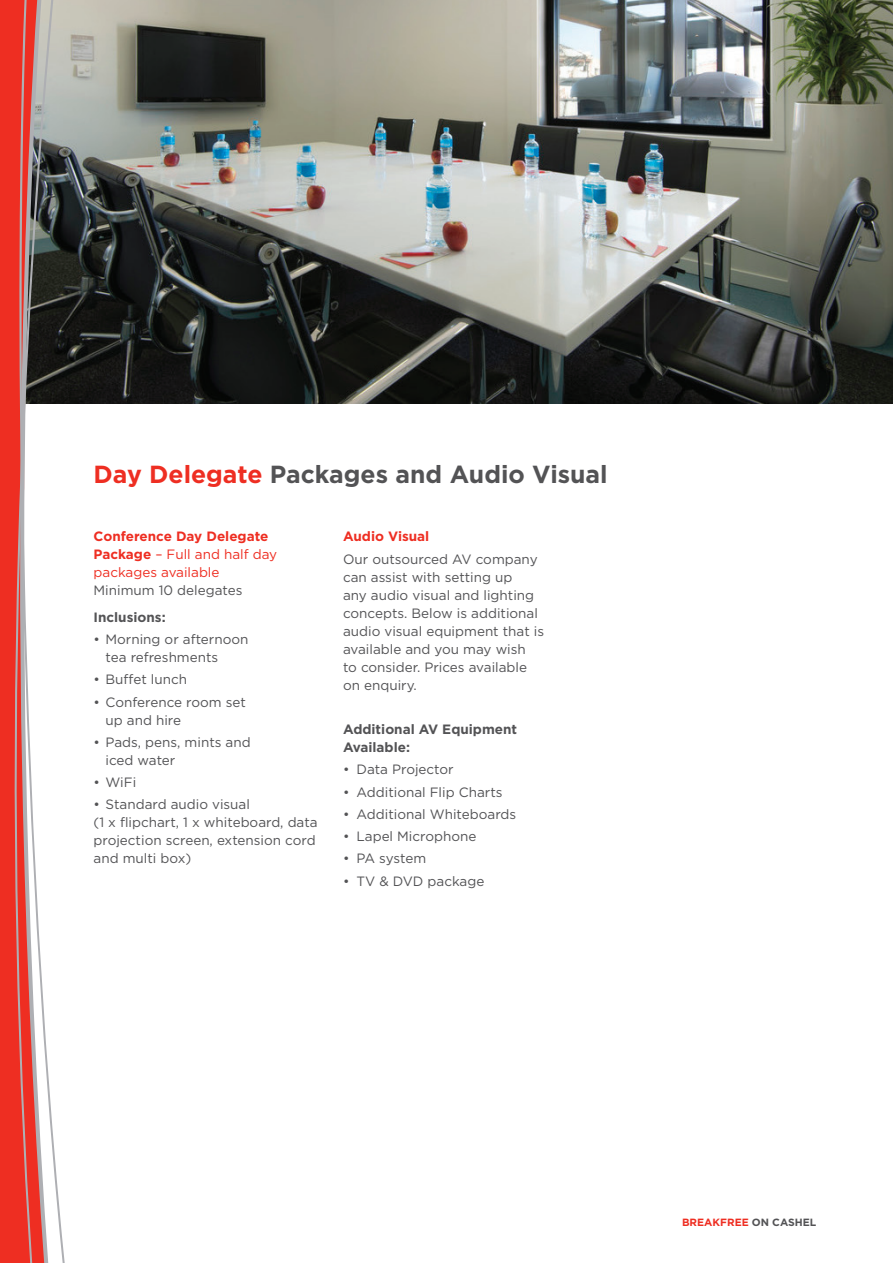
<style>
.page{position:relative;width:893px;height:1263px;background:#fff}
.page>*{position:absolute;margin:0;border:0;box-sizing:border-box;transform-origin:0 0}
.t1{font:700 24.75px "Gotham";color:#535355}
.t2{font:13.5px/18px "Gotham";color:#535355}
.t3{font:13.5px/18px "Gotham";color:#ee2e22}
.t4{font:700 13.5px/18px "Gotham";color:#535355}
.t5{font:700 13.5px "Gotham";color:#ee2e22}
.t6{font:700 10.5px "Gotham";color:#ee2e22}
.s1{color:#ee2e22}
.s2{font-weight:700}
.s3{color:#535355}
</style>
<div class="page">
<img style="left:73px;top:0;width:820px;height:404px">
<div style="left:0;top:0;width:7px;height:1263px;background:#ee2e22"></div>
<svg style="left:7px;top:0;width:66px;height:1263px"></svg>
<svg style="left:10px;top:0;width:48px;height:1263px;fill:#ee2e22"></svg>
<svg style="left:18px;top:0;width:36px;height:1263px"></svg>
<h1 class="t1" style="left:94px;top:460px;width:516px"><span class="s1">Day Delegate</span> Packages and Audio Visual</h1>
<p class="t3" style="left:94px;top:527px;width:185px"><span class="s2">Conference Day Delegate<br>Package</span> – Full and half day packages available</p>
<p class="t2" style="left:94px;top:581px;width:150px">Minimum 10 delegates</p>
<p class="t4" style="left:94px;top:608px;width:74px">Inclusions:</p>
<p class="t2" style="left:106px;top:630px;width:144px;text-indent:-12px">• Morning or afternoon tea refreshments</p>
<p class="t2" style="left:94px;top:670px;width:95px">• Buffet lunch</p>
<p class="t2" style="left:106px;top:692px;width:142px;text-indent:-12px">• Conference room set up and hire</p>
<p class="t2" style="left:106px;top:733px;width:147px;text-indent:-12px">• Pads, pens, mints and iced water</p>
<p class="t2" style="left:94px;top:773px;width:44px">• WiFi</p>
<p class="t2" style="left:94px;top:795px;width:226px">• Standard audio visual<br>(1 x flipchart, 1 x whiteboard, data projection screen, extension cord and multi box)</p>
<p class="t5" style="left:343px;top:529px;width:88px">Audio Visual</p>
<p class="t2" style="left:343px;top:550px;width:203px">Our outsourced AV company can assist with setting up<br>any audio visual and lighting concepts. Below is additional audio visual equipment that is available and you may wish<br>to consider. Prices available on enquiry.</p>
<p class="t4" style="left:343px;top:720px;width:176px">Additional AV Equipment<br>Available:</p>
<p class="t2" style="left:343px;top:760px;width:112px">• Data Projector</p>
<p class="t2" style="left:343px;top:783px;width:161px">• Additional Flip Charts</p>
<p class="t2" style="left:343px;top:805px;width:175px">• Additional Whiteboards</p>
<p class="t2" style="left:343px;top:827px;width:135px">• Lapel Microphone</p>
<p class="t2" style="left:343px;top:849px;width:85px">• PA system</p>
<p class="t2" style="left:343px;top:872px;width:143px">• TV &amp; DVD package</p>
<p class="t6" style="left:682px;top:1216px;width:136px">BREAKFREE <span class="s3">ON CASHEL</span></p>
</div>
